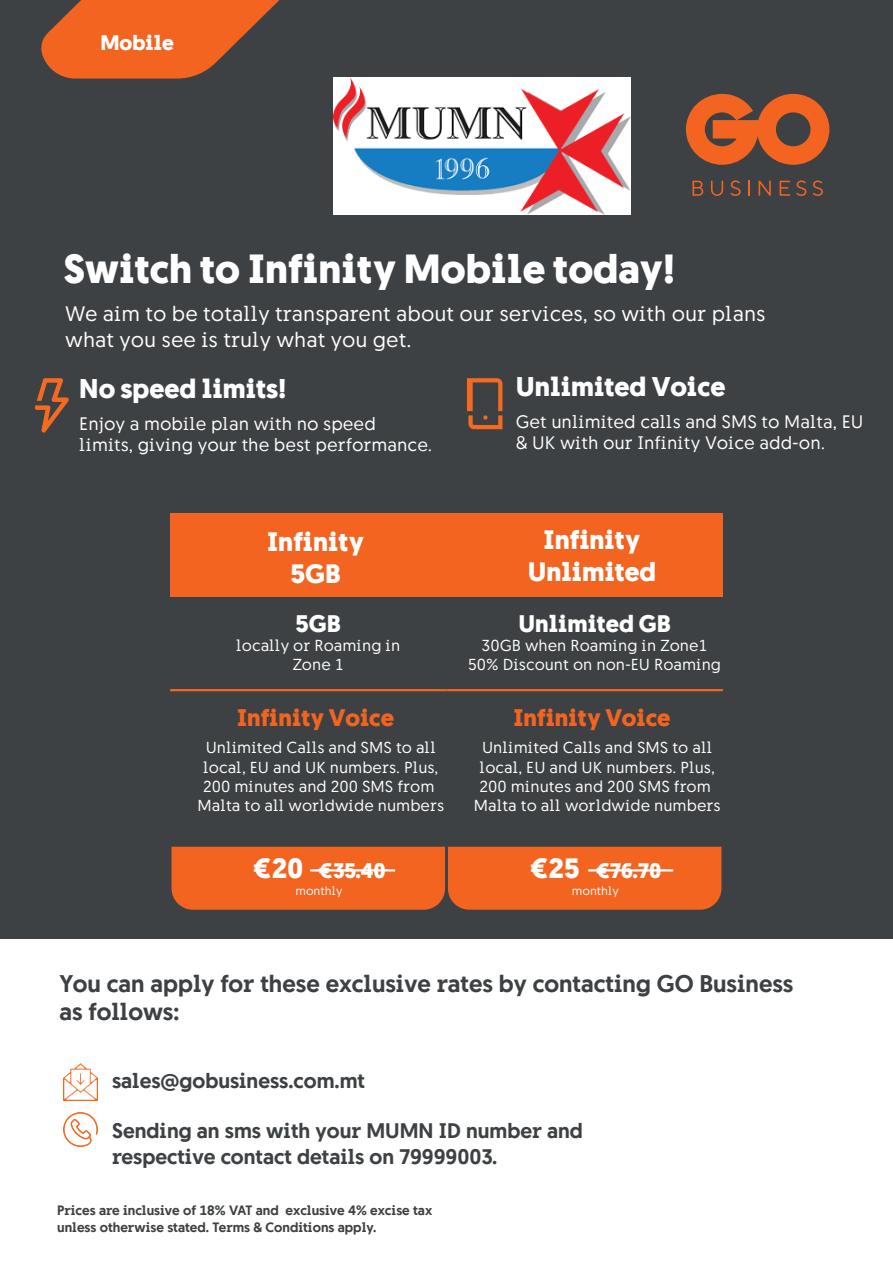
<style>
.page{position:relative;width:893px;height:1263px;background:#fff}
.page>*{position:absolute;margin:0;border:0;box-sizing:border-box;transform-origin:0 0}
.t1{font:700 40.5px "GO";color:#fff}
.t2{font:700 27.9px "GO";color:#fff}
.t3{font:700 27px "GO";color:#fff}
.t4{font:700 26.55px/31.8px "GO";color:#fff;text-align:center}
.t5{font:500 24px/28.8px "GO";color:#3e4143}
.t6{font:700 23.85px "GO";color:#f36421}
.t7{font:700 23.85px "GO";color:#fff}
.t8{font:500 21px/25.2px "GO";color:#3e4143}
.t9{font:21px/25.2px "GO";color:#fff}
.t10{font:700 21px "GO";color:#fff}
.t11{font:18px/21.6px "GO";color:#fff}
.t12{font:15.9px/19px "GO";color:#fff;text-align:center}
.t13{font:500 13.5px/16.2px "GO";color:#3e4143}
.t14{font:12px "GO";color:#fff}
.s1{font-size:27.9px}
</style>
<div class="page">
<div style="left:0;top:0;width:893px;height:938px;background:#3e4143"></div>
<svg style="left:41px;top:0;width:305px;height:79px"></svg>
<div style="left:170px;top:513px;width:276px;height:84px;background:#f36421"></div>
<hr style="left:170px;top:689px;width:276px;height:2px;background:#f36421">
<img style="left:64px;top:1064px;width:34px;height:36px">
<svg style="left:686px;top:94px;width:143px;height:71px"></svg>
<svg style="left:692px;top:181px;width:11px;height:15px"></svg>
<svg style="left:711px;top:181px;width:12px;height:15px"></svg>
<svg style="left:730px;top:180px;width:11px;height:16px"></svg>
<svg style="left:748px;top:181px;width:2px;height:15px"></svg>
<svg style="left:759px;top:181px;width:12px;height:15px"></svg>
<svg style="left:780px;top:181px;width:10px;height:15px"></svg>
<svg style="left:796px;top:180px;width:10px;height:16px"></svg>
<svg style="left:813px;top:180px;width:10px;height:16px"></svg>
<img style="left:64px;top:1112px;width:34px;height:34px">
<svg style="left:35px;top:378px;width:34px;height:55px"></svg>
<svg style="left:467px;top:378px;width:35px;height:51px"></svg>
<img style="left:333px;top:78px;width:298px;height:137px">
<div style="left:446px;top:513px;width:277px;height:84px;background:#f36421"></div>
<hr style="left:446px;top:689px;width:277px;height:2px;background:#f36421">
<div style="left:172px;top:847px;width:549px;height:63px;background:#f36421"></div>
<hr style="left:310px;top:869px;width:85px;height:2px;background:#fff">
<hr style="left:588px;top:869px;width:85px;height:2px;background:#fff">
<h3 class="t10" style="left:100px;top:29px;width:75px">Mobile</h3>
<h1 class="t1" style="left:64px;top:242px;width:613px">Switch to Infinity Mobile today!</h1>
<h3 class="t9" style="left:65px;top:301px;width:702px">We aim to be totally transparent about our services, so with our plans what you see is truly what you get.</h3>
<h3 class="t3" style="left:516px;top:369px;width:211px">Unlimited Voice</h3>
<p class="t11" style="left:516px;top:410px;width:349px">Get unlimited calls and SMS to Malta, EU &amp; UK with our Infinity Voice add-on.</p>
<h3 class="t3" style="left:79px;top:371px;width:209px">No speed limits!</h3>
<p class="t11" style="left:79px;top:412px;width:354px">Enjoy a mobile plan with no speed limits, giving your the best performance.</p>
<h3 class="t4" style="left:267px;top:525px;width:98px">Infinity<br>5GB</h3>
<h3 class="t7" style="left:296px;top:608px;width:47px">5GB</h3>
<p class="t12" style="left:236px;top:636px;width:166px">locally or Roaming in<br>Zone 1</p>
<h3 class="t6" style="left:237px;top:701px;width:158px">Infinity Voice</h3>
<p class="t12" style="left:197px;top:738px;width:248px">Unlimited Calls and SMS to all local, EU and UK numbers. Plus,<br>200 minutes and 200 SMS from<br>Malta to all worldwide numbers</p>
<h3 class="t4" style="left:528px;top:524px;width:130px">Infinity<br>Unlimited</h3>
<h3 class="t7" style="left:518px;top:608px;width:154px">Unlimited GB</h3>
<p class="t12" style="left:468px;top:636px;width:254px">30GB when Roaming in Zone1<br>50% Discount on non-EU Roaming</p>
<h3 class="t6" style="left:513px;top:701px;width:158px">Infinity Voice</h3>
<p class="t12" style="left:474px;top:738px;width:248px">Unlimited Calls and SMS to all local, EU and UK numbers. Plus,<br>200 minutes and 200 SMS from<br>Malta to all worldwide numbers</p>
<h2 class="t2" style="left:253px;top:850px;width:52px">€20</h2>
<h3 class="t10" style="left:319px;top:857px;width:68px">€35.40</h3>
<h3 class="t10" style="left:530px;top:857px;width:133px"><span class="s1">€25</span> €76.70</h3>
<p class="t14" style="left:295px;top:883px;width:49px">monthly</p>
<p class="t14" style="left:572px;top:883px;width:49px">monthly</p>
<h3 class="t5" style="left:60px;top:968px;width:735px">You can apply for these exclusive rates by contacting GO Business as follows:</h3>
<h3 class="t8" style="left:112px;top:1068px;width:254px">sales@gobusiness.com.mt</h3>
<h3 class="t8" style="left:112px;top:1118px;width:472px">Sending an sms with your MUMN ID number and respective contact details on 79999003.</h3>
<p class="t13" style="left:57px;top:1202px;width:376px">Prices are inclusive of 18% VAT and exclusive 4% excise tax unless otherwise stated. Terms &amp; Conditions apply.</p>
</div>
